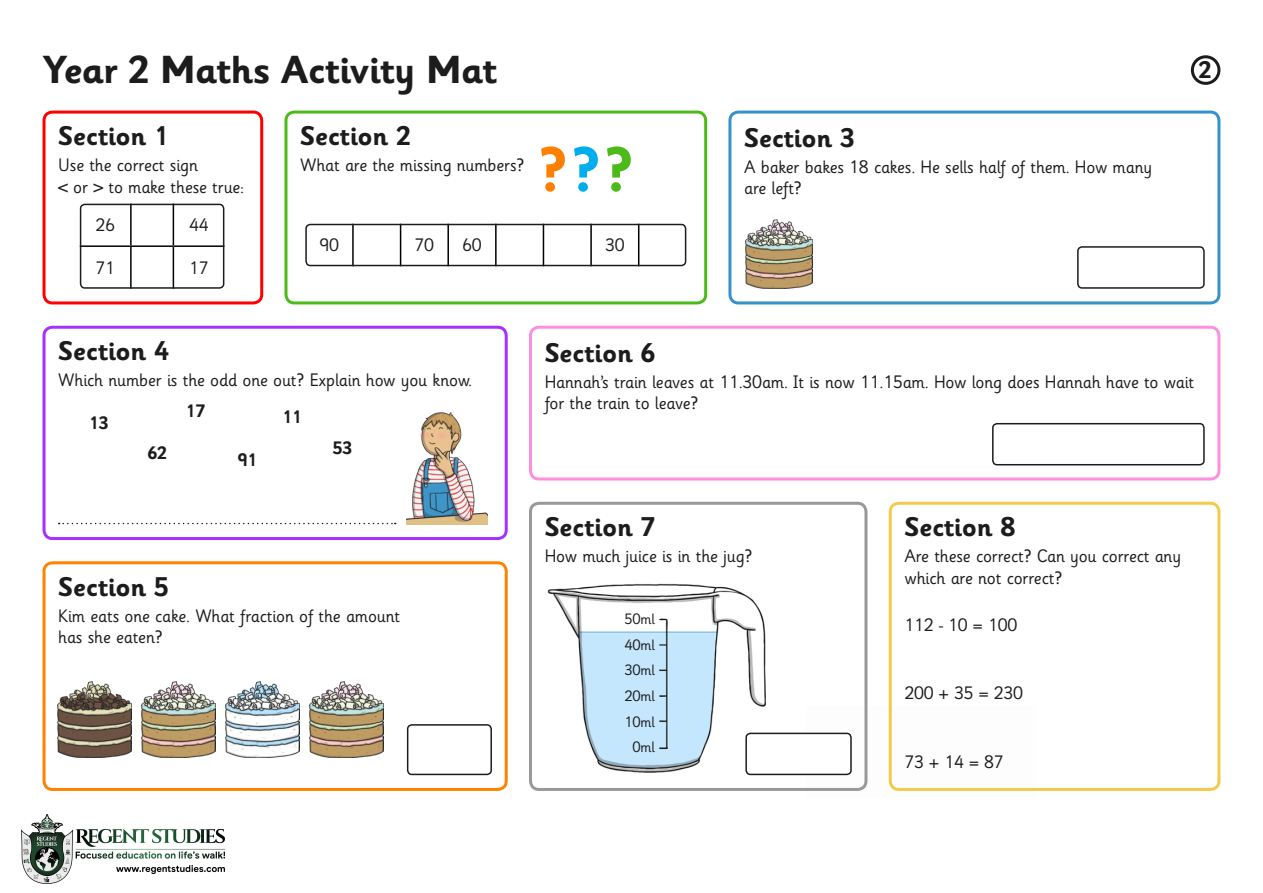
<style>
.page{position:relative;width:1263px;height:893px;background:#fff}
.page>*{position:absolute;margin:0;border:0;box-sizing:border-box;transform-origin:0 0}
.Answers{font:700 62.55px "Sassoon Infant Rg";color:#ff7f00}
.Heading_1{font:700 39px "Sassoon Infant Rg";letter-spacing:-.025em;color:#1c1c1c}
.Heading_2{font:700 27px "Sassoon Infant Rg";letter-spacing:-.01em;color:#1c1c1c}
.t1{font:700 24px "Sassoon Infant Rg";color:#1c1c1c}
.Answers-2{font:18px/21.6px "Sassoon Infant Rg";letter-spacing:-.01em;color:#1c1c1c}
.Answers-3{font:700 18px "Sassoon Infant Rg";letter-spacing:-.01em;color:#1c1c1c}
.Answers-4{font:15px "Sassoon Infant Rg";letter-spacing:-.01em;color:#1c1c1c}
.s1{color:#00aeef}
.s2{color:#4cba19}
</style>
<div class="page">
<svg style="left:806px;top:706px;width:89px;height:85px"></svg>
<img style="left:548px;top:583px;width:218px;height:190px">
<div style="left:1191px;top:55px;width:29px;height:30px;border:3px solid #1c1c1c;border-radius:50%"></div>
<div style="left:43px;top:111px;width:220px;height:193px;border:3px solid #fe0002;border-radius:9px"></div>
<div style="left:284px;top:111px;width:423px;height:193px;border:3px solid #4cba19;border-radius:9px"></div>
<div style="left:728px;top:111px;width:492px;height:193px;border:3px solid #3691c8;border-radius:9px"></div>
<div style="left:43px;top:326px;width:465px;height:214px;border:3px solid #a630ff;border-radius:9px"></div>
<div style="left:529px;top:326px;width:691px;height:154px;border:3px solid #fe8fde;border-radius:9px"></div>
<div style="left:529px;top:502px;width:338px;height:289px;border:3px solid #999;border-radius:9px"></div>
<div style="left:889px;top:502px;width:331px;height:289px;border:3px solid #f2cb4c;border-radius:9px"></div>
<div style="left:43px;top:561px;width:465px;height:230px;border:3px solid #ff8300;border-radius:9px"></div>
<hr style="left:130px;top:204px;width:2px;height:41px;background:#000">
<hr style="left:173px;top:204px;width:1px;height:41px;background:#000">
<hr style="left:80px;top:245px;width:51px;height:2px;background:#000">
<hr style="left:131px;top:245px;width:42px;height:2px;background:#000">
<hr style="left:130px;top:247px;width:2px;height:42px;background:#000">
<hr style="left:173px;top:245px;width:51px;height:2px;background:#000">
<hr style="left:173px;top:247px;width:1px;height:42px;background:#000">
<div style="left:80px;top:204px;width:144px;height:85px;border:2px solid #1c1c1c;border-radius:4px"></div>
<hr style="left:352px;top:224px;width:2px;height:42px;background:#000">
<hr style="left:400px;top:224px;width:1px;height:42px;background:#000">
<hr style="left:447px;top:224px;width:2px;height:42px;background:#000">
<hr style="left:495px;top:224px;width:2px;height:42px;background:#000">
<hr style="left:543px;top:224px;width:1px;height:42px;background:#000">
<hr style="left:590px;top:224px;width:2px;height:42px;background:#000">
<hr style="left:638px;top:224px;width:1px;height:42px;background:#000">
<div style="left:305px;top:224px;width:381px;height:42px;border:2px solid #1c1c1c;border-radius:4px"></div>
<div style="left:1077px;top:246px;width:128px;height:43px;border:2px solid #1c1c1c;border-radius:4px"></div>
<div style="left:992px;top:423px;width:213px;height:42px;border:2px solid #1c1c1c;border-radius:4px"></div>
<div style="left:746px;top:733px;width:105px;height:41px;background:#fff;border-radius:4px"></div>
<div style="left:745px;top:733px;width:107px;height:42px;border:2px solid #1c1c1c;border-radius:4px"></div>
<svg style="left:59px;top:523px;width:337px;height:1px"></svg>
<img style="left:407px;top:412px;width:80px;height:112px">
<img style="left:58px;top:682px;width:73px;height:76px">
<img style="left:142px;top:682px;width:73px;height:76px">
<img style="left:310px;top:682px;width:73px;height:76px">
<img style="left:745px;top:220px;width:67px;height:69px">
<img style="left:226px;top:682px;width:73px;height:76px">
<div style="left:407px;top:724px;width:85px;height:51px;border:2px solid #1c1c1c;border-radius:4px"></div>
<img style="left:22px;top:815px;width:202px;height:69px">
<p class="Heading_1" style="left:43px;top:47px;width:456px">Year 2 Maths Activity Mat</p>
<p class="t1" style="left:1198px;top:57px;width:15px">2</p>
<p class="Heading_2" style="left:58px;top:121px;width:112px">Section 1</p>
<p class="Answers-2" style="left:58px;top:155px;width:188px">Use the correct sign<br>&lt; or &gt; to make these true:</p>
<p class="Heading_2" style="left:300px;top:121px;width:112px">Section 2</p>
<p class="Answers-2" style="left:300px;top:155px;width:226px">What are the missing numbers?</p>
<p class="Heading_2" style="left:744px;top:122px;width:112px">Section 3</p>
<p class="Answers-2" style="left:744px;top:156px;width:409px">A baker bakes 18 cakes. He sells half of them. How many are left?</p>
<p class="Answers" style="left:539px;top:135px;width:94px">?<span class="s1">?</span><span class="s2">?</span></p>
<p class="Answers-2" style="left:96px;top:215px;width:21px">26</p>
<p class="Answers-2" style="left:189px;top:215px;width:21px">44</p>
<p class="Answers-2" style="left:96px;top:258px;width:21px">71</p>
<p class="Answers-2" style="left:189px;top:258px;width:21px">17</p>
<p class="Answers-2" style="left:319px;top:235px;width:21px">90</p>
<p class="Answers-2" style="left:415px;top:235px;width:21px">70</p>
<p class="Answers-2" style="left:462px;top:235px;width:21px">60</p>
<p class="Answers-2" style="left:605px;top:235px;width:21px">30</p>
<p class="Heading_2" style="left:58px;top:336px;width:112px">Section 4</p>
<p class="Answers-2" style="left:58px;top:370px;width:415px">Which number is the odd one out? Explain how you know.</p>
<p class="Answers-3" style="left:89px;top:413px;width:21px">13</p>
<p class="Answers-3" style="left:148px;top:443px;width:21px">62</p>
<p class="Answers-3" style="left:186px;top:400px;width:21px">17</p>
<p class="Answers-3" style="left:238px;top:450px;width:21px">91</p>
<p class="Answers-3" style="left:283px;top:407px;width:21px">11</p>
<p class="Answers-3" style="left:333px;top:437px;width:21px">53</p>
<p class="Heading_2" style="left:58px;top:572px;width:112px">Section 5</p>
<p class="Answers-2" style="left:58px;top:606px;width:343px">Kim eats one cake. What fraction of the amount has she eaten?</p>
<p class="Heading_2" style="left:545px;top:338px;width:112px">Section 6</p>
<p class="Answers-2" style="left:545px;top:372px;width:651px">Hannah’s train leaves at 11.30am. It is now 11.15am. How long does Hannah have to wait for the train to leave?</p>
<p class="Heading_2" style="left:545px;top:512px;width:112px">Section 7</p>
<p class="Answers-2" style="left:545px;top:546px;width:209px">How much juice is in the jug?</p>
<p class="Answers-4" style="left:624px;top:611px;width:32px">50ml</p>
<p class="Answers-4" style="left:624px;top:636px;width:32px">40ml</p>
<p class="Answers-4" style="left:624px;top:662px;width:32px">30ml</p>
<p class="Answers-4" style="left:624px;top:688px;width:32px">20ml</p>
<p class="Answers-4" style="left:624px;top:713px;width:32px">10ml</p>
<p class="Answers-4" style="left:632px;top:739px;width:24px">0ml</p>
<p class="Heading_2" style="left:904px;top:512px;width:112px">Section 8</p>
<p class="Answers-2" style="left:904px;top:546px;width:278px">Are these correct? Can you correct any which are not correct?</p>
<p class="Answers-2" style="left:904px;top:615px;width:114px">112 - 10 = 100</p>
<p class="Answers-2" style="left:904px;top:683px;width:120px">200 + 35 = 230</p>
<p class="Answers-2" style="left:904px;top:752px;width:101px">73 + 14 = 87</p>
</div>
